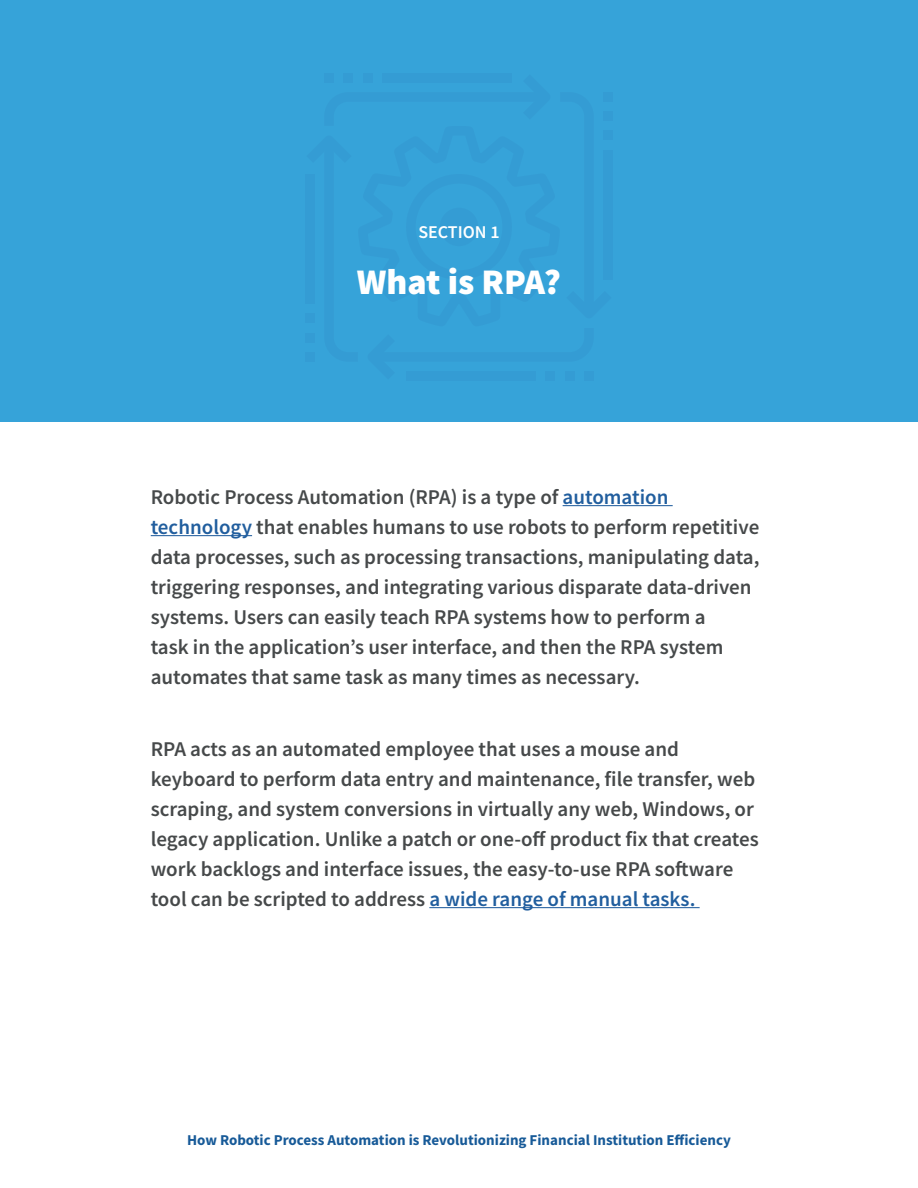
<style>
.page{position:relative;width:918px;height:1188px;background:#fff}
.page>*{position:absolute;margin:0;border:0;box-sizing:border-box;transform-origin:0 0}
.t1{font:900 36px "Source Sans Pro";color:#fff}
.t2{font:600 21px/30px "Source Sans Pro";color:#46494a}
.t3{font:600 18px "Source Sans Pro";color:#fff}
.t4{font:700 15px "Source Sans Pro";color:#175a98}
.s1{color:#215e9e}
</style>
<div class="page">
<div style="left:0;top:0;width:918px;height:421px;background:#36a3d9"></div>
<div style="left:603px;top:150px;width:10px;height:130px;background:#349cd4"></div>
<div style="left:305px;top:174px;width:10px;height:130px;background:#349cd4"></div>
<div style="left:406px;top:371px;width:130px;height:10px;background:#349cd4"></div>
<div style="left:382px;top:73px;width:130px;height:10px;background:#349cd4"></div>
<div style="left:584px;top:371px;width:10px;height:10px;background:#349cd4"></div>
<div style="left:565px;top:371px;width:10px;height:10px;background:#349cd4"></div>
<div style="left:546px;top:371px;width:9px;height:10px;background:#349cd4"></div>
<div style="left:363px;top:73px;width:9px;height:10px;background:#349cd4"></div>
<div style="left:343px;top:73px;width:10px;height:10px;background:#349cd4"></div>
<div style="left:324px;top:73px;width:10px;height:10px;background:#349cd4"></div>
<div style="left:305px;top:352px;width:10px;height:10px;background:#349cd4"></div>
<div style="left:305px;top:333px;width:10px;height:9px;background:#349cd4"></div>
<div style="left:305px;top:314px;width:10px;height:9px;background:#349cd4"></div>
<div style="left:603px;top:131px;width:10px;height:9px;background:#349cd4"></div>
<div style="left:603px;top:111px;width:10px;height:10px;background:#349cd4"></div>
<div style="left:603px;top:92px;width:10px;height:10px;background:#349cd4"></div>
<hr style="left:563px;top:505px;width:110px;height:1px;background:#215e9e">
<hr style="left:151px;top:535px;width:101px;height:1px;background:#215e9e">
<hr style="left:429px;top:907px;width:271px;height:1px;background:#215e9e">
<p class="t3" style="left:418px;top:220px;width:83px">SECTION 1</p>
<h1 class="t1" style="left:357px;top:257px;width:206px">What is RPA?</h1>
<p class="t2" style="left:151px;top:481px;width:610px">Robotic Process Automation (RPA) is a type of <span class="s1">automation technology</span> that enables humans to use robots to perform repetitive data processes, such as processing transactions, manipulating data, triggering responses, and integrating various disparate data-driven systems. Users can easily teach RPA systems how to perform a<br>task in the application’s user interface, and then the RPA system automates that same task as many times as necessary.</p>
<p class="t2" style="left:151px;top:733px;width:610px">RPA acts as an automated employee that uses a mouse and keyboard to perform data entry and maintenance, file transfer, web scraping, and system conversions in virtually any web, Windows, or legacy application. Unlike a patch or one-off product fix that creates work backlogs and interface issues, the easy-to-use RPA software tool can be scripted to address <span class="s1">a wide range of manual tasks.</span></p>
<p class="t4" style="left:187px;top:1130px;width:545px">How Robotic Process Automation is Revolutionizing Financial Institution Efficiency</p>
</div>
